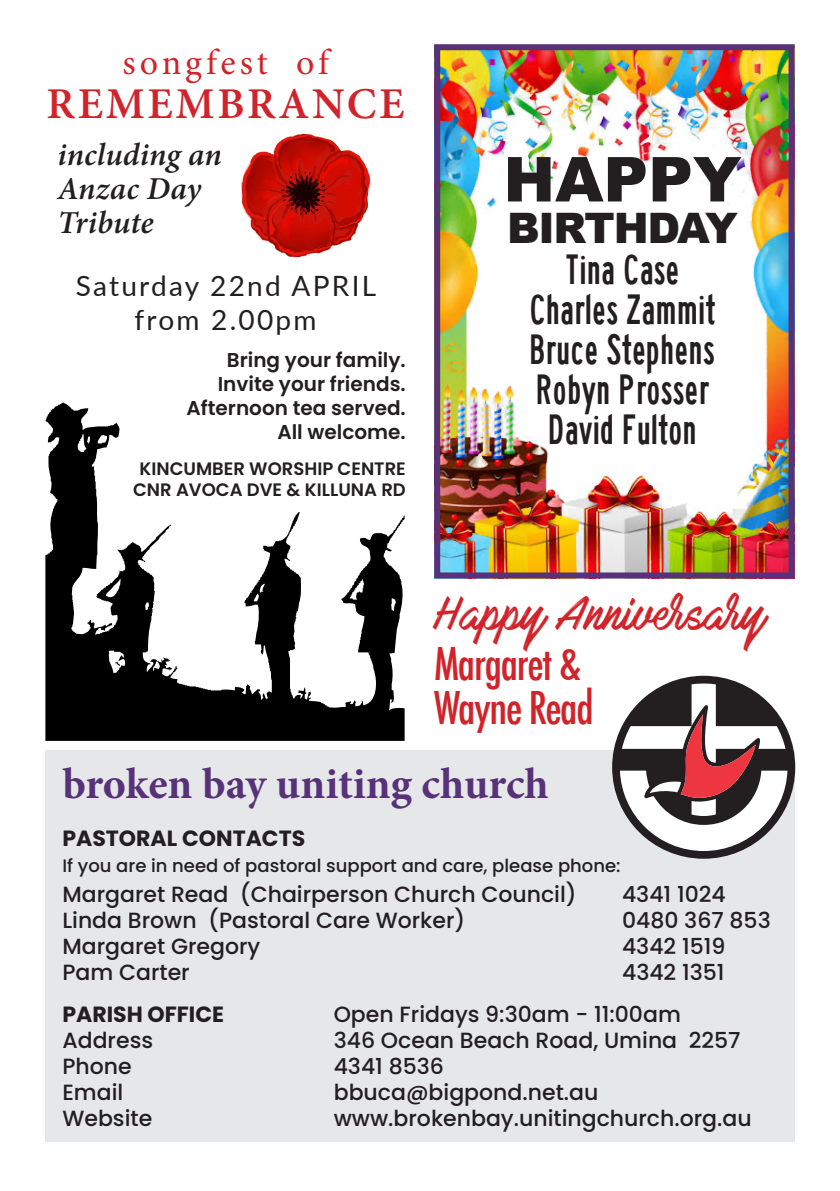
<style>
.page{position:relative;width:840px;height:1191px;background:#fff}
.page>*{position:absolute;margin:0;border:0;box-sizing:border-box;transform-origin:0 0}
.t1{font:900 62px "Arial";color:#231f20}
.t2{font:44px/40px "Highway Gothic Condensed";color:#231f20;text-align:center}
.t3{font:700 44px "Minion Pro";letter-spacing:-.005em;color:#583279}
.t4{font:500 condensed 44px "Futura";letter-spacing:-.03em;color:#d1232a}
.t5{font:600 44px "Minion Pro";letter-spacing:.06em;color:#d1232a}
.t6{font:42px "Mark My Words";color:#d1232a}
.t7{font:900 42px "Arial";letter-spacing:-.03em;color:#231f20}
.t8{font:36px "Minion Pro";letter-spacing:.105em;color:#d1232a}
.t9{font:italic 600 32px/34px "Minion Pro";color:#231f20}
.t10{font:28px "Lato";letter-spacing:.08em;color:#231f20}
.t11{font:500 22px "Poppins";color:#231f20}
.t12{font:700 22px "Poppins";color:#231f20}
.t13{font:600 20px "Poppins";color:#231f20}
.t14{font:500 18px "Poppins";color:#231f20}
.t15{font:600 18px "Poppins";color:#231f20}
</style>
<div class="page">
<img style="left:441px;top:51px;width:346px;height:520px">
<div style="left:434px;top:44px;width:360px;height:534px;border:6px solid #583279"></div>
<div style="left:45px;top:750px;width:749px;height:391px;background:#e6e7e9"></div>
<svg style="left:612px;top:676px;width:182px;height:182px"></svg>
<img style="left:45px;top:405px;width:359px;height:336px">
<img style="left:241px;top:133px;width:130px;height:125px">
<p class="t8" style="left:122px;top:38px;width:207px">songfest of</p>
<p class="t5" style="left:47px;top:73px;width:359px">REMEMBRANCE</p>
<p class="t9" style="left:57px;top:137px;width:166px">including an<br>Anzac Day<br>Tribute</p>
<p class="t10" style="left:76px;top:266px;width:301px">Saturday 22nd APRIL</p>
<p class="t10" style="left:134px;top:300px;width:183px">from 2.00pm</p>
<p class="t13" style="left:227px;top:348px;width:180px">Bring your family.</p>
<p class="t13" style="left:217px;top:372px;width:189px">Invite your friends.</p>
<p class="t13" style="left:186px;top:396px;width:220px">Afternoon tea served.</p>
<p class="t13" style="left:277px;top:420px;width:130px">All welcome.</p>
<p class="t15" style="left:139px;top:458px;width:268px">KINCUMBER WORSHIP CENTRE</p>
<p class="t15" style="left:133px;top:479px;width:274px">CNR AVOCA DVE &amp; KILLUNA RD</p>
<p class="t1" style="left:503px;top:134px;width:239px">HAPPY</p>
<p class="t7" style="left:506px;top:198px;width:232px">BIRTHDAY</p>
<p class="t2" style="left:528px;top:250px;width:188px">Tina Case<br>Charles Zammit<br>Bruce Stephens<br>Robyn Prosser<br>David Fulton</p>
<p class="t6" style="left:434px;top:591px;width:333px">Happy Anniversary</p>
<p class="t4" style="left:434px;top:635px;width:148px">Margaret &amp;</p>
<p class="t4" style="left:434px;top:679px;width:161px">Wayne Read</p>
<p class="t3" style="left:62px;top:752px;width:487px">broken bay uniting church</p>
<p class="t12" style="left:62px;top:825px;width:244px">PASTORAL CONTACTS</p>
<p class="t14" style="left:62px;top:855px;width:559px">If you are in need of pastoral support and care, please phone:</p>
<p class="t11" style="left:62px;top:881px;width:515px">Margaret Read (Chairperson Church Council)</p>
<p class="t11" style="left:621px;top:881px;width:105px">4341 1024</p>
<p class="t11" style="left:62px;top:907px;width:404px">Linda Brown (Pastoral Care Worker)</p>
<p class="t11" style="left:621px;top:907px;width:150px">0480 367 853</p>
<p class="t11" style="left:62px;top:933px;width:199px">Margaret Gregory</p>
<p class="t11" style="left:621px;top:933px;width:105px">4342 1519</p>
<p class="t11" style="left:62px;top:959px;width:129px">Pam Carter</p>
<p class="t11" style="left:621px;top:959px;width:104px">4342 1351</p>
<p class="t12" style="left:62px;top:1001px;width:163px">PARISH OFFICE</p>
<p class="t11" style="left:333px;top:1001px;width:348px">Open Fridays 9:30am - 11:00am</p>
<p class="t11" style="left:62px;top:1027px;width:92px">Address</p>
<p class="t11" style="left:333px;top:1027px;width:408px">346 Ocean Beach Road, Umina 2257</p>
<p class="t11" style="left:62px;top:1053px;width:71px">Phone</p>
<p class="t11" style="left:333px;top:1053px;width:112px">4341 8536</p>
<p class="t11" style="left:62px;top:1079px;width:62px">Email</p>
<p class="t11" style="left:333px;top:1079px;width:266px">bbuca@bigpond.net.au</p>
<p class="t11" style="left:62px;top:1105px;width:91px">Website</p>
<p class="t11" style="left:333px;top:1105px;width:419px">www.brokenbay.unitingchurch.org.au</p>
</div>
